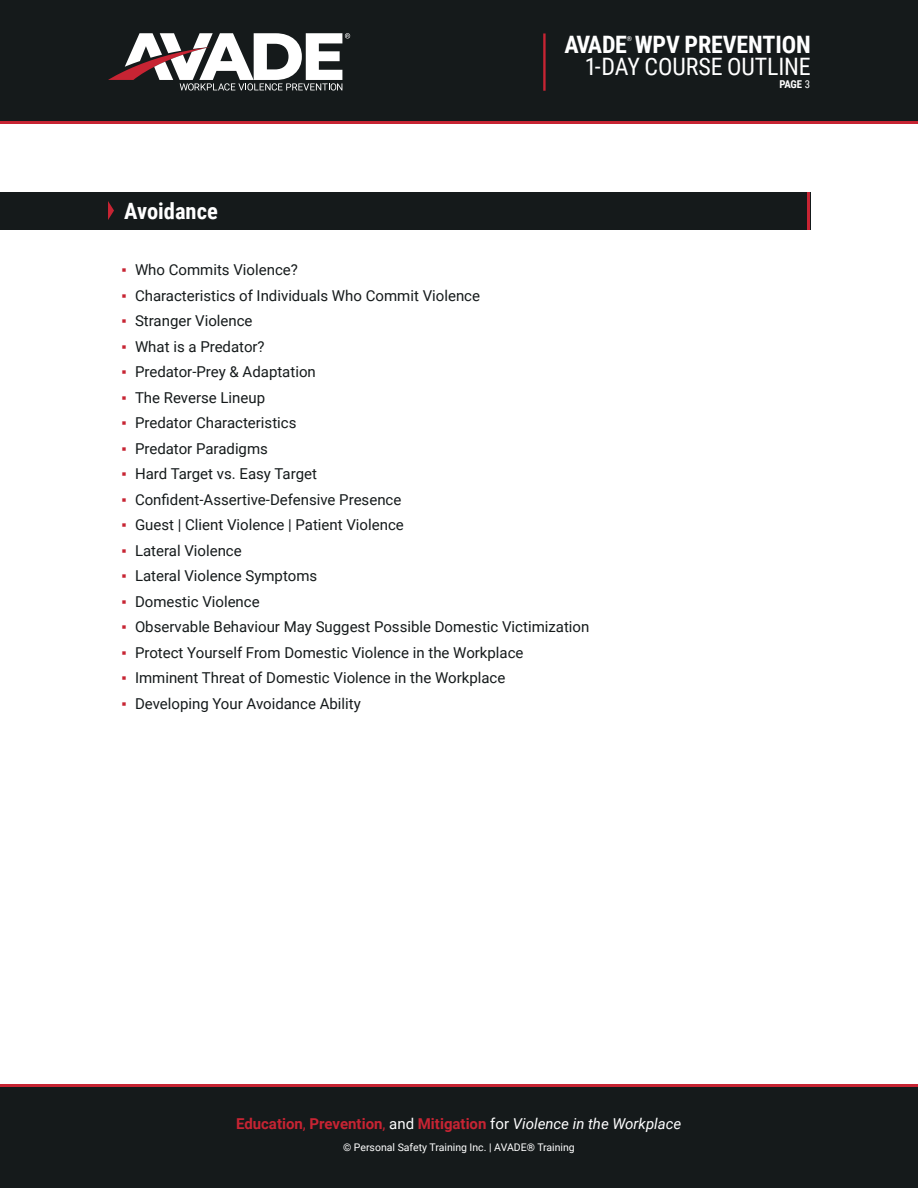
<style>
.page{position:relative;width:918px;height:1188px;background:#fff}
.page>*{position:absolute;margin:0;border:0;box-sizing:border-box;transform-origin:0 0}
.t1{font:700 24px "Roboto Condensed";letter-spacing:-.005em;color:#fff}
.t2{font:24px "Roboto Condensed";letter-spacing:-.005em;color:#fff}
.t3{font:700 22.5px "Roboto Condensed";color:#fff}
.t4{font:15px "Roboto";color:#151a1b}
.t5{font:700 15px "Roboto";color:#c72433}
.t6{font:700 10.8px "Roboto Condensed";color:#fff}
.t7{font:10.5px "Roboto";color:#fff}
.t8{font:700 6.75px "Roboto Condensed";color:#fff}
.s1{font-family:"Arial";color:#c72433}
.s2{font-weight:400}
.s3{font-weight:400;color:#fff}
.s4{font-weight:400;font-style:italic;color:#fff}
</style>
<div class="page">
<div style="left:0;top:10px;width:918px;height:114px;background:#c72433"></div>
<div style="left:0;top:0;width:918px;height:121px;background:#151a1b"></div>
<svg style="left:108px;top:33px;width:242px;height:58px"></svg>
<hr style="left:543px;top:33px;width:3px;height:58px;background:#c72433">
<div style="left:0;top:1084px;width:918px;height:62px;background:#c72433"></div>
<div style="left:0;top:1087px;width:918px;height:101px;background:#151a1b"></div>
<div style="left:0;top:192px;width:810px;height:38px;background:#151a1b"></div>
<hr style="left:808px;top:192px;width:2px;height:38px;background:#c72433">
<svg style="left:108px;top:201px;width:6px;height:19px"></svg>
<h1 class="t1" style="left:565px;top:27px;width:248px">AVADE WPV PREVENTION</h1>
<p class="t8" style="left:627px;top:34px;width:7px">®</p>
<h1 class="t2" style="left:585px;top:50px;width:228px">1-DAY COURSE OUTLINE</h1>
<p class="t3" style="left:124px;top:195px;width:95px">Avoidance</p>
<p class="t4" style="left:122px;top:260px;width:178px"><span class="s1">▪</span> Who Commits Violence?</p>
<p class="t4" style="left:122px;top:285px;width:360px"><span class="s1">▪</span> Characteristics of Individuals Who Commit Violence</p>
<p class="t4" style="left:122px;top:311px;width:133px"><span class="s1">▪</span> Stranger Violence</p>
<p class="t4" style="left:122px;top:336px;width:145px"><span class="s1">▪</span> What is a Predator?</p>
<p class="t4" style="left:122px;top:362px;width:196px"><span class="s1">▪</span> Predator-Prey &amp; Adaptation</p>
<p class="t4" style="left:122px;top:387px;width:145px"><span class="s1">▪</span> The Reverse Lineup</p>
<p class="t4" style="left:122px;top:413px;width:176px"><span class="s1">▪</span> Predator Characteristics</p>
<p class="t4" style="left:122px;top:438px;width:148px"><span class="s1">▪</span> Predator Paradigms</p>
<p class="t4" style="left:122px;top:464px;width:197px"><span class="s1">▪</span> Hard Target vs. Easy Target</p>
<p class="t4" style="left:122px;top:489px;width:281px"><span class="s1">▪</span> Confident-Assertive-Defensive Presence</p>
<p class="t4" style="left:122px;top:515px;width:284px"><span class="s1">▪</span> Guest | Client Violence | Patient Violence</p>
<p class="t4" style="left:122px;top:540px;width:122px"><span class="s1">▪</span> Lateral Violence</p>
<p class="t4" style="left:122px;top:566px;width:197px"><span class="s1">▪</span> Lateral Violence Symptoms</p>
<p class="t4" style="left:122px;top:591px;width:140px"><span class="s1">▪</span> Domestic Violence</p>
<p class="t4" style="left:122px;top:617px;width:469px"><span class="s1">▪</span> Observable Behaviour May Suggest Possible Domestic Victimization</p>
<p class="t4" style="left:122px;top:642px;width:404px"><span class="s1">▪</span> Protect Yourself From Domestic Violence in the Workplace</p>
<p class="t4" style="left:122px;top:668px;width:385px"><span class="s1">▪</span> Imminent Threat of Domestic Violence in the Workplace</p>
<p class="t4" style="left:122px;top:693px;width:241px"><span class="s1">▪</span> Developing Your Avoidance Ability</p>
<p class="t6" style="left:779px;top:77px;width:32px">PAGE <span class="s2">3</span></p>
<p class="t5" style="left:236px;top:1113px;width:447px">Education<span class="s2">,</span> Prevention<span class="s2">,</span> <span class="s3">and</span> Mitigation <span class="s3">for</span> <span class="s4">Violence in the Workplace</span></p>
<p class="t7" style="left:343px;top:1139px;width:233px">© Personal Safety Training Inc. | AVADE® Training</p>
</div>
